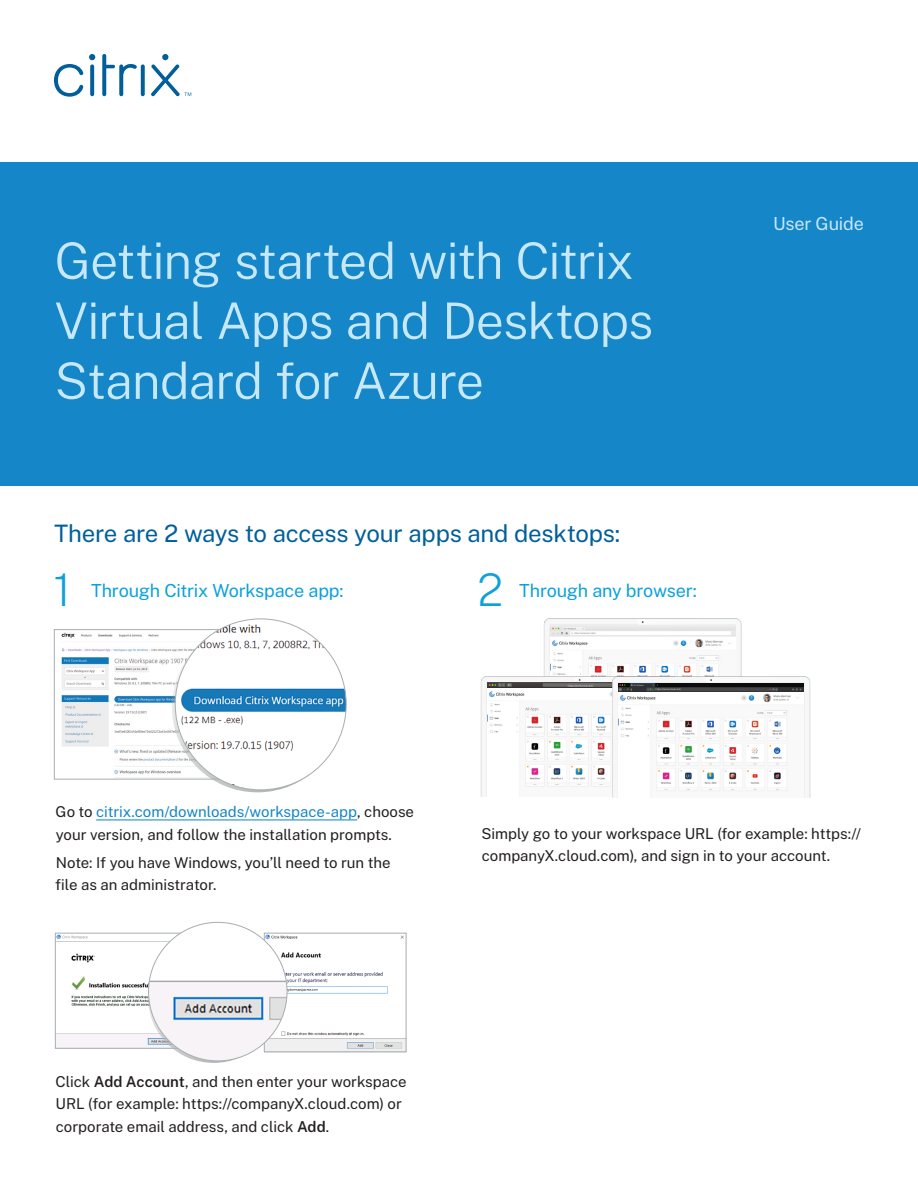
<style>
.page{position:relative;width:918px;height:1188px;background:#fff}
.page>*{position:absolute;margin:0;border:0;box-sizing:border-box;transform-origin:0 0}
.t1{font:300 50.25px/60px "Public Sans";letter-spacing:-.02em;color:#c6e8f9}
.Body___L___12_17___K{font:200 45px "Public Sans";color:#0ca1dd}
.Subhead_L1{font:24px "Public Sans";letter-spacing:-.01em;color:#005f9b}
.Subhead_L2{font:18px "Public Sans";letter-spacing:-.015em;color:#0ca1dd}
.Identifier{font:18px "Public Sans";letter-spacing:-.01em;color:#c6e8f9}
.Body{font:15px/22.5px "Public Sans";color:#231f20}
.s1{color:#1586c8}
.s2{font-weight:600}
</style>
<div class="page">
<div style="left:0;top:162px;width:918px;height:324px;background:#1586c8"></div>
<hr style="left:96px;top:819px;width:261px;height:1px;background:#1586c8">
<img style="left:61px;top:631px;width:155px;height:146px">
<div style="left:54px;top:629px;width:231px;height:150px;border:1px solid #a8aeae"></div>
<svg style="left:172px;top:621px;width:171px;height:171px"></svg>
<img style="left:175px;top:619px;width:171px;height:171px;border-radius:85px">
<img style="left:57px;top:935px;width:120px;height:111px">
<div style="left:55px;top:933px;width:148px;height:115px;border:1px solid #a8aeae"></div>
<img style="left:266px;top:935px;width:138px;height:115px">
<div style="left:264px;top:933px;width:142px;height:119px;border:1px solid #a8aeae"></div>
<img style="left:149px;top:922px;width:138px;height:139px;border-radius:69px">
<img style="left:544px;top:618px;width:198px;height:47px">
<img style="left:551px;top:625px;width:184px;height:40px">
<img style="left:481px;top:664px;width:230px;height:133px">
<img style="left:488px;top:688px;width:92px;height:109px">
<img style="left:488px;top:683px;width:92px;height:5px">
<hr style="left:568px;top:684px;width:25px;height:3px;background:#6e6c6c">
<svg style="left:568px;top:685px;width:12px;height:2px"></svg>
<img style="left:580px;top:665px;width:231px;height:133px">
<img style="left:619px;top:692px;width:184px;height:106px">
<img style="left:618px;top:683px;width:185px;height:9px">
<hr style="left:655px;top:688px;width:37px;height:2px;background:#474749">
<svg style="left:656px;top:688px;width:25px;height:2px"></svg>
<svg style="left:54px;top:64px;width:29px;height:33px"></svg>
<svg style="left:102px;top:54px;width:35px;height:42px"></svg>
<svg style="left:141px;top:64px;width:4px;height:32px"></svg>
<svg style="left:90px;top:64px;width:4px;height:32px"></svg>
<svg style="left:89px;top:54px;width:6px;height:6px"></svg>
<svg style="left:151px;top:54px;width:40px;height:42px"></svg>
<p class="t1" style="left:55px;top:227px;width:600px">Getting started with Citrix<br>Virtual Apps and Desktops<br>Standard for Azure</p>
<p class="Subhead_L1" style="left:54px;top:516px;width:568px">There are 2 ways to access your apps and desktops:</p>
<p class="Body___L___12_17___K" style="left:54px;top:556px;width:19px">1</p>
<p class="Subhead_L2" style="left:91px;top:577px;width:254px">Through Citrix Workspace app:</p>
<p class="Body___L___12_17___K" style="left:478px;top:556px;width:27px">2</p>
<p class="Subhead_L2" style="left:519px;top:577px;width:179px">Through any browser:</p>
<p class="Identifier" style="left:773px;top:210px;width:92px">User Guide</p>
<p class="Body" style="left:56px;top:799px;width:360px">Go to <span class="s1">citrix.com/downloads/workspace-app</span>, choose your version, and follow the installation prompts.</p>
<p class="Body" style="left:55px;top:850px;width:337px">Note: If you have Windows, you’ll need to run the file as an administrator.</p>
<p class="Body" style="left:482px;top:821px;width:381px">Simply go to your workspace URL (for example: https:// companyX.cloud.com), and sign in to your account.</p>
<p class="Body" style="left:56px;top:1069px;width:353px">Click <span class="s2">Add Account</span>, and then enter your workspace<br>URL (for example: https://companyX.cloud.com) or corporate email address, and click <span class="s2">Add</span>.</p>
</div>
